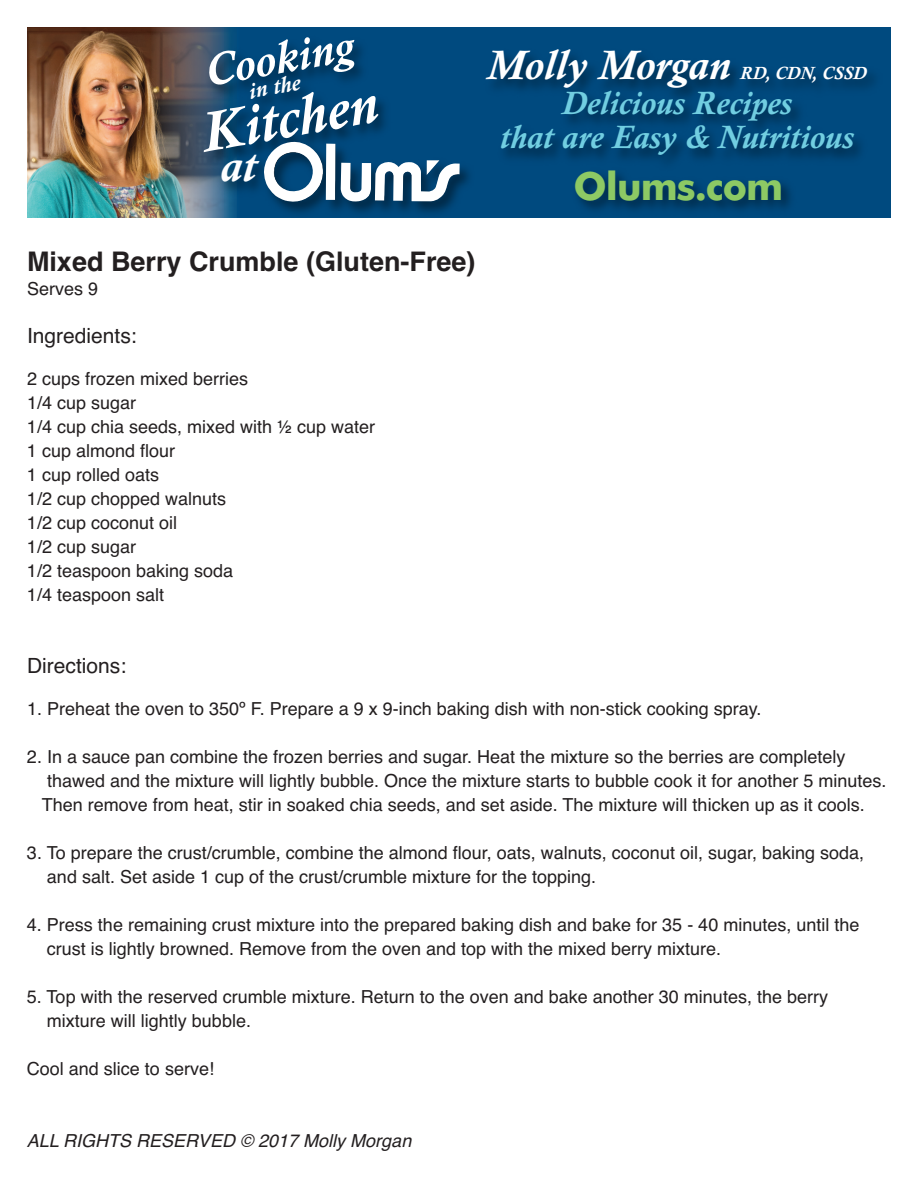
<style>
.page{position:relative;width:918px;height:1188px;background:#fff}
.page>*{position:absolute;margin:0;border:0;box-sizing:border-box;transform-origin:0 0}
.t1{font:italic 700 56.7px "Calisto";color:#fff}
.t2{font:italic 700 45.45px "Calisto";color:#fff}
.t3{font:italic 700 42px "Calisto";color:#fff}
.t4{font:700 39px "Futura BT";letter-spacing:-.025em;color:#8dc964}
.t5{font:italic 700 33px/34.5px "Calisto";color:#71cee1;text-align:center}
.t6{font:700 27px "Helvetica";color:#231f20}
.t7{font:italic 700 22.65px "Calisto";color:#fff}
.t8{font:21px "Helvetica";color:#231f20}
.t9{font:18px/24px "Helvetica";color:#231f20}
.t10{font:italic 18px "Helvetica";color:#231f20}
.t11{font:italic 700 18px "Calisto";color:#fff}
</style>
<div class="page">
<svg style="left:27px;top:27px;width:864px;height:191px;background:#004678"></svg>
<img style="left:27px;top:27px;width:125px;height:191px">
<img style="left:152px;top:27px;width:22px;height:191px">
<img style="left:174px;top:27px;width:280px;height:191px">
<img style="left:264px;top:142px;width:195px;height:60px">
<img style="left:449px;top:39px;width:425px;height:151px">
<h2 class="t2" style="left:200px;top:44px;width:152px;rotate:-10deg">Cooking</h2>
<p class="t7" style="left:247px;top:78px;width:53px;rotate:-10deg">in the</p>
<h1 class="t1" style="left:196px;top:100px;width:179px;rotate:-10deg">Kitchen</h1>
<h2 class="t2" style="left:220px;top:138px;width:37px">at</h2>
<h3 class="t3" style="left:487px;top:40px;width:245px">Molly Morgan</h3>
<p class="t11" style="left:740px;top:63px;width:128px">RD, CDN, CSSD</p>
<h3 class="t5" style="left:500px;top:85px;width:355px">Delicious Recipes<br>that are Easy &amp; Nutritious</h3>
<h3 class="t4" style="left:574px;top:170px;width:211px">Olums.com</h3>
<h3 class="t6" style="left:27px;top:246px;width:450px">Mixed Berry Crumble (Gluten-Free)</h3>
<p class="t9" style="left:27px;top:277px;width:73px">Serves 9</p>
<p class="t8" style="left:27px;top:324px;width:111px">Ingredients:</p>
<p class="t9" style="left:27px;top:367px;width:350px">2 cups frozen mixed berries<br>1/4 cup sugar<br>1/4 cup chia seeds, mixed with ½ cup water<br>1 cup almond flour<br>1 cup rolled oats<br>1/2 cup chopped walnuts<br>1/2 cup coconut oil<br>1/2 cup sugar<br>1/2 teaspoon baking soda<br>1/4 teaspoon salt</p>
<p class="t8" style="left:27px;top:654px;width:101px">Directions:</p>
<p class="t9" style="left:27px;top:697px;width:736px">1. Preheat the oven to 350º F. Prepare a 9 x 9-inch baking dish with non-stick cooking spray.</p>
<p class="t9" style="left:42px;top:745px;width:846px;text-indent:-15px">2. In a sauce pan combine the frozen berries and sugar. Heat the mixture so the berries are completely thawed and the mixture will lightly bubble. Once the mixture starts to bubble cook it for another 5 minutes.<br>Then remove from heat, stir in soaked chia seeds, and set aside. The mixture will thicken up as it cools.</p>
<p class="t9" style="left:47px;top:841px;width:819px;text-indent:-20px">3. To prepare the crust/crumble, combine the almond flour, oats, walnuts, coconut oil, sugar, baking soda, and salt. Set aside 1 cup of the crust/crumble mixture for the topping.</p>
<p class="t9" style="left:47px;top:913px;width:814px;text-indent:-20px">4. Press the remaining crust mixture into the prepared baking dish and bake for 35 - 40 minutes, until the crust is lightly browned. Remove from the oven and top with the mixed berry mixture.</p>
<p class="t9" style="left:47px;top:985px;width:783px;text-indent:-20px">5. Top with the reserved crumble mixture. Return to the oven and bake another 30 minutes, the berry mixture will lightly bubble.</p>
<p class="t9" style="left:27px;top:1057px;width:189px">Cool and slice to serve!</p>
<p class="t10" style="left:27px;top:1130px;width:386px">ALL RIGHTS RESERVED © 2017 Molly Morgan</p>
</div>
